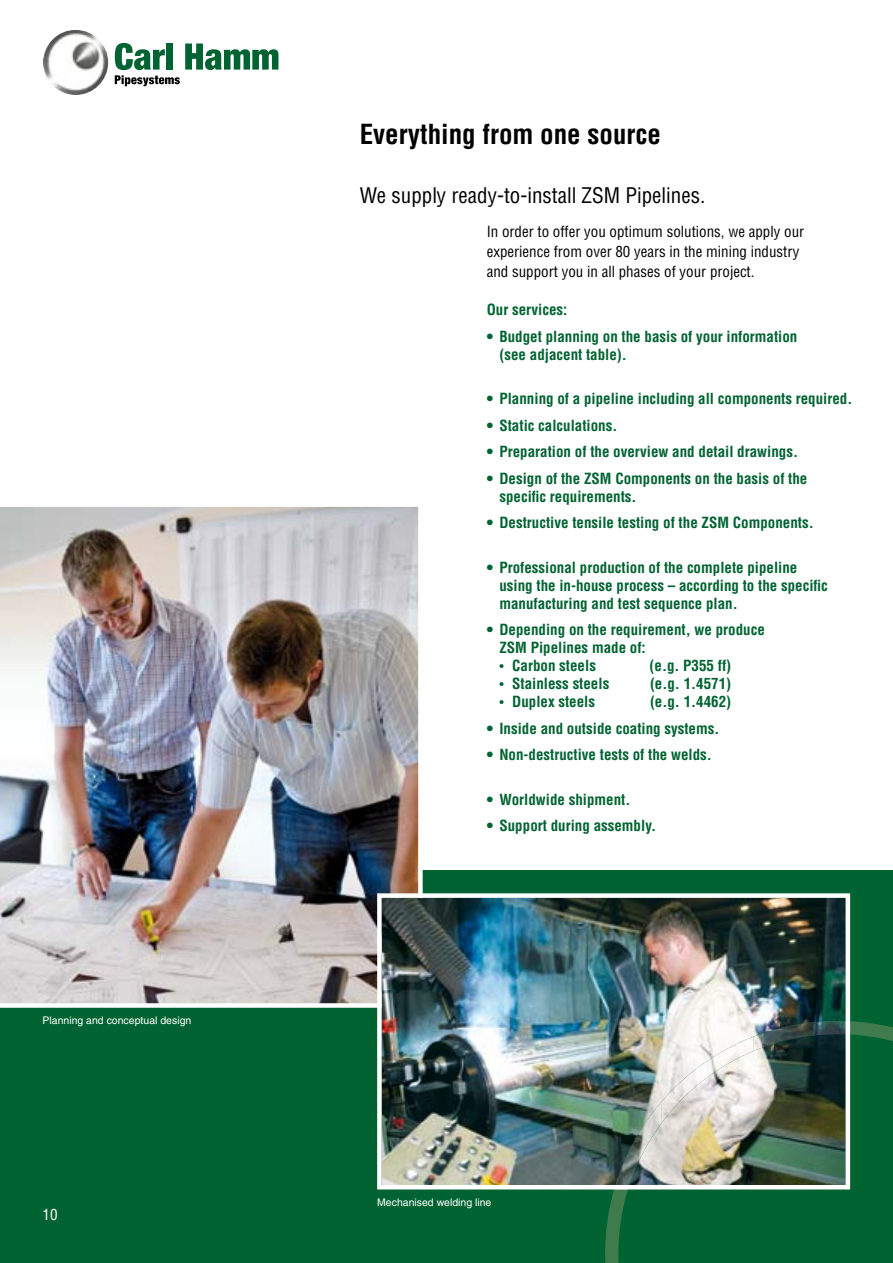
<style>
.page{position:relative;width:893px;height:1263px;background:#fff}
.page>*{position:absolute;margin:0;border:0;box-sizing:border-box;transform-origin:0 0}
.t1{font:700 condensed 27px "Helvetica LT Std";color:#000}
.t2{font:condensed 21px "Helvetica LT Std";color:#000}
.t3{font:700 condensed 15px/18px "Helvetica LT Std";color:#006331}
.t4{font:condensed 15px/20px "Helvetica LT Std";color:#000}
.t5{font:condensed 15px "Helvetica LT Std";color:#fff}
.t6{font:10.5px "Helvetica LT Std";color:#fff}
.s1{font-size:10.5px}
</style>
<div class="page">
<div style="left:0;top:871px;width:893px;height:392px;background:#006331"></div>
<img style="left:0;top:507px;width:423px;height:501px">
<img style="left:377px;top:893px;width:473px;height:296px">
<svg style="left:605px;top:1021px;width:288px;height:242px"></svg>
<img style="left:614px;top:1021px;width:236px;height:168px">
<svg style="left:43px;top:29px;width:235px;height:66px"></svg>
<p class="t6" style="left:43px;top:1014px;width:150px">Planning and conceptual design</p>
<p class="t5" style="left:43px;top:1205px;width:16px">10</p>
<h1 class="t1" style="left:360px;top:118px;width:303px">Everything from one source</h1>
<h2 class="t2" style="left:360px;top:182px;width:347px">We supply ready-to-install ZSM Pipelines.</h2>
<p class="t4" style="left:487px;top:222px;width:319px">In order to offer you optimum solutions, we apply our experience from over 80 years in the mining industry and support you in all phases of your project.</p>
<p class="t3" style="left:487px;top:301px;width:82px">Our services:</p>
<p class="t3" style="left:499px;top:327px;width:299px;text-indent:-13px">• Budget planning on the basis of your information (see adjacent table).</p>
<p class="t3" style="left:487px;top:390px;width:367px">• Planning of a pipeline including all components required.</p>
<p class="t3" style="left:487px;top:416px;width:132px">• Static calculations.</p>
<p class="t3" style="left:487px;top:443px;width:313px">• Preparation of the overview and detail drawings.</p>
<p class="t3" style="left:499px;top:469px;width:309px;text-indent:-13px">• Design of the ZSM Components on the basis of the specific requirements.</p>
<p class="t3" style="left:487px;top:514px;width:328px">• Destructive tensile testing of the ZSM Components.</p>
<p class="t3" style="left:499px;top:558px;width:330px;text-indent:-13px">• Professional production of the complete pipeline using the in-house process – according to the specific manufacturing and test sequence plan.</p>
<p class="t3" style="left:499px;top:621px;width:267px;text-indent:-13px">• Depending on the requirement, we produce<br>ZSM Pipelines made of:</p>
<p class="t3" style="left:499px;top:657px;width:98px"><span class="s1">•</span> Carbon steels</p>
<p class="t3" style="left:650px;top:657px;width:83px">(e.g. P355 ff)</p>
<p class="t3" style="left:499px;top:675px;width:111px"><span class="s1">•</span> Stainless steels</p>
<p class="t3" style="left:650px;top:675px;width:83px">(e.g. 1.4571)</p>
<p class="t3" style="left:499px;top:693px;width:97px"><span class="s1">•</span> Duplex steels</p>
<p class="t3" style="left:650px;top:693px;width:83px">(e.g. 1.4462)</p>
<p class="t3" style="left:487px;top:719px;width:234px">• Inside and outside coating systems.</p>
<p class="t3" style="left:487px;top:746px;width:227px">• Non-destructive tests of the welds.</p>
<p class="t3" style="left:487px;top:790px;width:145px">• Worldwide shipment.</p>
<p class="t3" style="left:487px;top:817px;width:171px">• Support during assembly.</p>
<p class="t6" style="left:377px;top:1196px;width:116px">Mechanised welding line</p>
</div>
